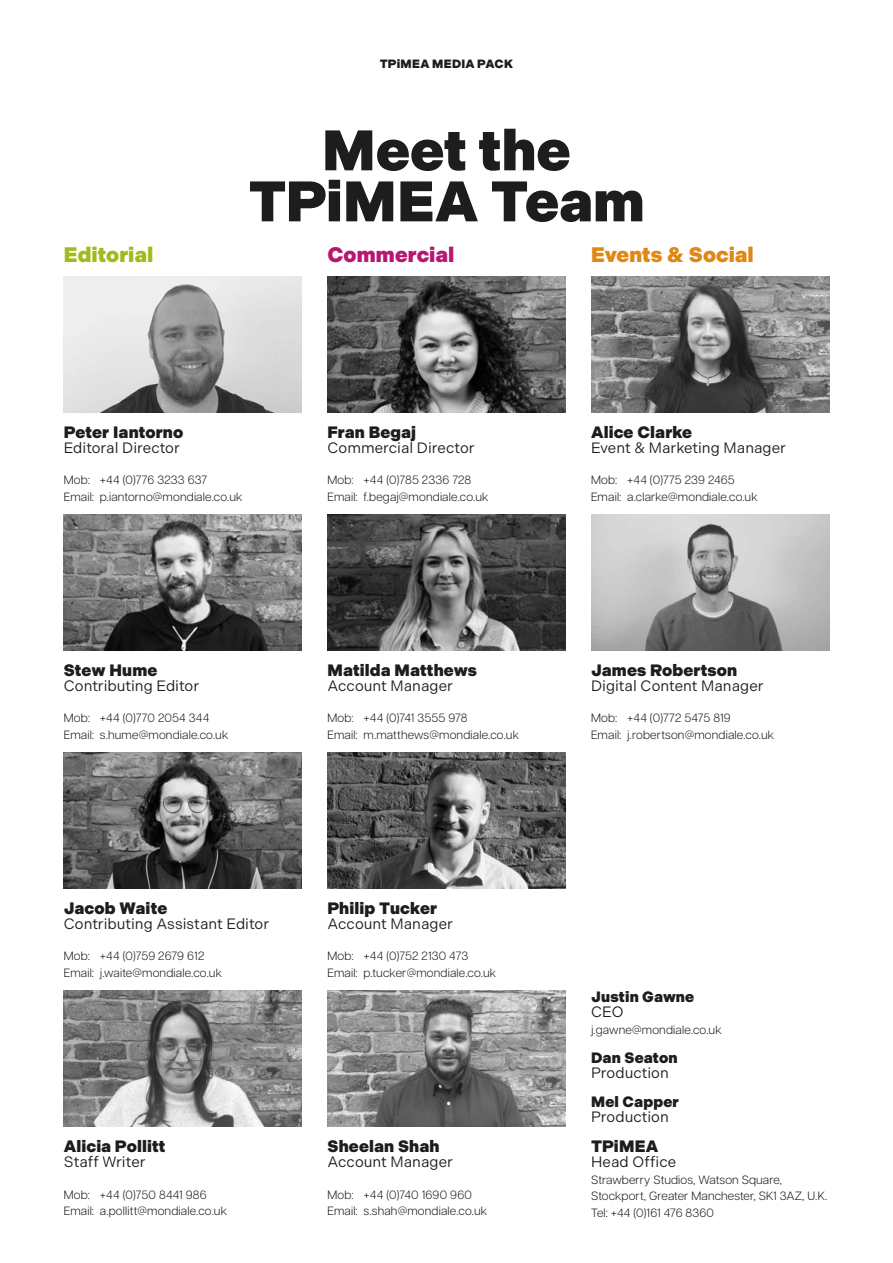
<style>
.page{position:relative;width:893px;height:1263px;background:#fff}
.page>*{position:absolute;margin:0;border:0;box-sizing:border-box;transform-origin:0 0}
.t1{font:900 57px/51px "Indivisible";color:#1d1d1b;text-align:center}
.t2{font:900 21px "Indivisible";color:#e08813}
.t3{font:900 21px "Indivisible";letter-spacing:.005em;color:#b91573}
.t4{font:900 21px "Indivisible";letter-spacing:.005em;color:#9fbb1e}
.t5{font:900 16.5px "Indivisible";letter-spacing:.005em;color:#1d1d1b}
.t6{font:15px "Indivisible";color:#1d1d1b}
.t7{font:900 15px "Indivisible";letter-spacing:.01em;color:#1d1d1b}
.t8{font:300 12px/16.5px "Articulat CF";letter-spacing:.015em;color:#1d1d1b}
.t9{font:900 12px "Indivisible";letter-spacing:.025em;color:#1d1d1b}
</style>
<div class="page">
<img style="left:327px;top:753px;width:239px;height:136px">
<img style="left:327px;top:991px;width:239px;height:136px">
<img style="left:591px;top:276px;width:238px;height:136px">
<img style="left:327px;top:276px;width:239px;height:136px">
<img style="left:327px;top:514px;width:239px;height:137px">
<img style="left:64px;top:514px;width:238px;height:137px">
<img style="left:64px;top:753px;width:238px;height:136px">
<img style="left:64px;top:991px;width:238px;height:136px">
<img style="left:64px;top:276px;width:238px;height:136px">
<img style="left:591px;top:514px;width:238px;height:137px">
<p class="t9" style="left:380px;top:57px;width:135px">TPiMEA MEDIA PACK</p>
<h1 class="t1" style="left:248px;top:125px;width:398px">Meet the<br>TPiMEA Team</h1>
<h2 class="t4" style="left:64px;top:243px;width:91px">Editorial</h2>
<h2 class="t3" style="left:327px;top:243px;width:129px">Commercial</h2>
<h2 class="t2" style="left:591px;top:243px;width:164px">Events &amp; Social</h2>
<h3 class="t5" style="left:64px;top:422px;width:121px">Peter Iantorno</h3>
<p class="t6" style="left:64px;top:439px;width:118px">Editoral Director</p>
<p class="t8" style="left:64px;top:471px;width:180px">Mob: +44 (0)776 3233 637<br>Email: p.iantorno@mondiale.co.uk</p>
<h3 class="t5" style="left:64px;top:660px;width:95px">Stew Hume</h3>
<p class="t6" style="left:64px;top:677px;width:137px">Contributing Editor</p>
<p class="t8" style="left:64px;top:709px;width:166px">Mob: +44 (0)770 2054 344<br>Email: s.hume@mondiale.co.uk</p>
<h3 class="t5" style="left:327px;top:422px;width:90px">Fran Begaj</h3>
<p class="t6" style="left:327px;top:439px;width:149px">Commercial Director</p>
<p class="t8" style="left:327px;top:471px;width:163px">Mob: +44 (0)785 2336 728<br>Email: f.begaj@mondiale.co.uk</p>
<h3 class="t5" style="left:327px;top:660px;width:151px">Matilda Matthews</h3>
<p class="t6" style="left:327px;top:677px;width:127px">Account Manager</p>
<p class="t8" style="left:327px;top:709px;width:193px">Mob: +44 (0)741 3555 978<br>Email: m.matthews@mondiale.co.uk</p>
<h3 class="t5" style="left:64px;top:898px;width:105px">Jacob Waite</h3>
<p class="t6" style="left:64px;top:915px;width:207px">Contributing Assistant Editor</p>
<p class="t8" style="left:64px;top:947px;width:160px">Mob: +44 (0)759 2679 612<br>Email: j.waite@mondiale.co.uk</p>
<h3 class="t5" style="left:327px;top:898px;width:111px">Philip Tucker</h3>
<p class="t6" style="left:327px;top:915px;width:127px">Account Manager</p>
<p class="t8" style="left:327px;top:947px;width:170px">Mob: +44 (0)752 2130 473<br>Email: p.tucker@mondiale.co.uk</p>
<h3 class="t5" style="left:64px;top:1136px;width:103px">Alicia Pollitt</h3>
<p class="t6" style="left:64px;top:1153px;width:83px">Staff Writer</p>
<p class="t8" style="left:64px;top:1185px;width:165px">Mob: +44 (0)750 8441 986<br>Email: a.pollitt@mondiale.co.uk</p>
<h3 class="t5" style="left:327px;top:1136px;width:114px">Sheelan Shah</h3>
<p class="t6" style="left:327px;top:1153px;width:127px">Account Manager</p>
<p class="t8" style="left:327px;top:1185px;width:161px">Mob: +44 (0)740 1690 960<br>Email: s.shah@mondiale.co.uk</p>
<h3 class="t5" style="left:591px;top:422px;width:103px">Alice Clarke</h3>
<p class="t6" style="left:591px;top:439px;width:197px">Event &amp; Marketing Manager</p>
<p class="t8" style="left:591px;top:471px;width:168px">Mob: +44 (0)775 239 2465<br>Email: a.clarke@mondiale.co.uk</p>
<h3 class="t5" style="left:591px;top:660px;width:148px">James Robertson</h3>
<p class="t6" style="left:591px;top:677px;width:174px">Digital Content Manager</p>
<p class="t8" style="left:591px;top:709px;width:185px">Mob: +44 (0)772 5475 819<br>Email: j.robertson@mondiale.co.uk</p>
<p class="t7" style="left:591px;top:988px;width:105px">Justin Gawne</p>
<p class="t6" style="left:591px;top:1003px;width:34px">CEO</p>
<p class="t8" style="left:591px;top:1020px;width:132px">j.gawne@mondiale.co.uk</p>
<p class="t7" style="left:591px;top:1049px;width:88px">Dan Seaton</p>
<p class="t6" style="left:591px;top:1064px;width:79px">Production</p>
<p class="t7" style="left:591px;top:1093px;width:89px">Mel Capper</p>
<p class="t6" style="left:591px;top:1108px;width:79px">Production</p>
<h3 class="t5" style="left:591px;top:1136px;width:69px">TPiMEA</h3>
<p class="t6" style="left:591px;top:1153px;width:87px">Head Office</p>
<p class="t8" style="left:591px;top:1170px;width:238px">Strawberry Studios, Watson Square,<br>Stockport, Greater Manchester, SK1 3AZ, U.K.<br>Tel: +44 (0)161 476 8360</p>
</div>
